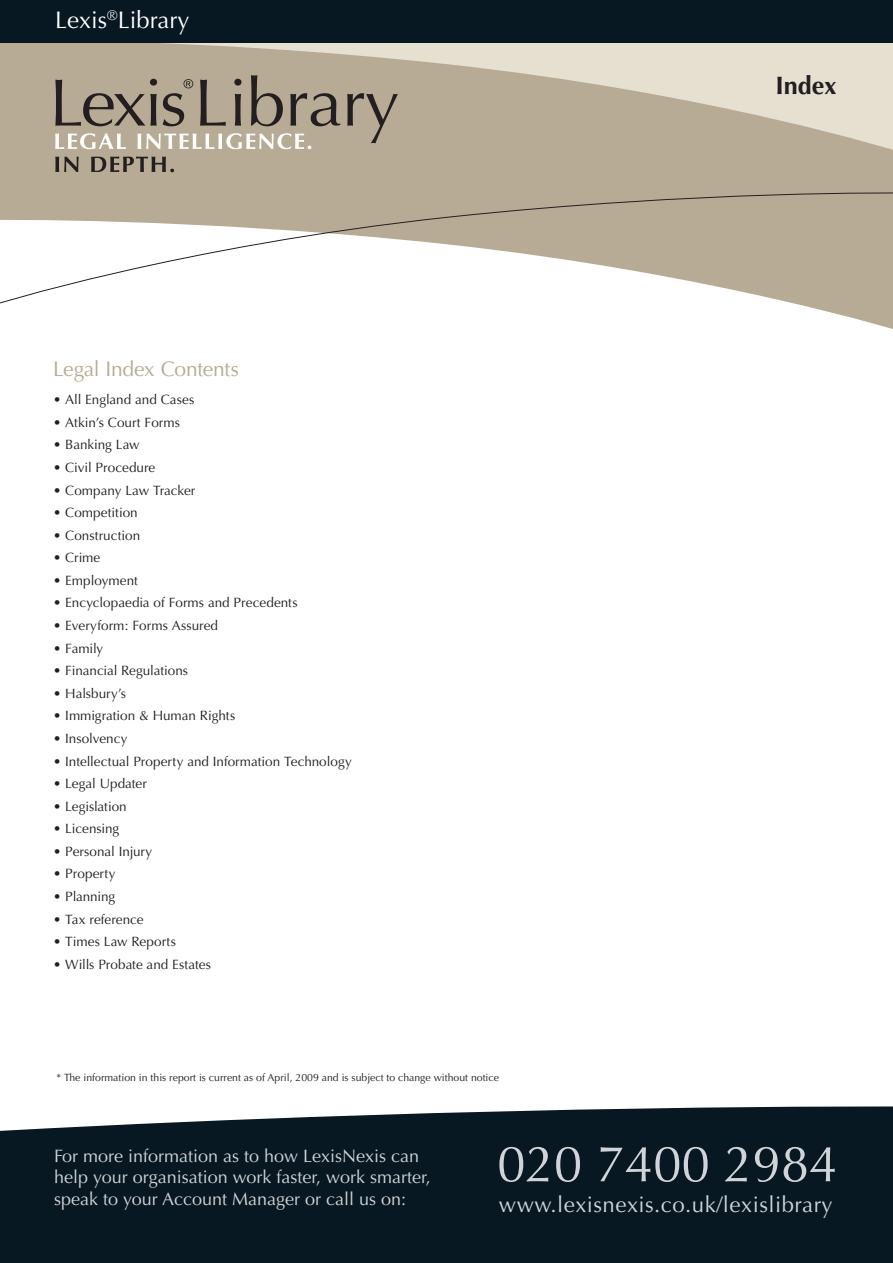
<style>
.page{position:relative;width:893px;height:1263px;background:#fff}
.page>*{position:absolute;margin:0;border:0;box-sizing:border-box;transform-origin:0 0}
.t1{font:51px "Optima";color:#d0d4d8}
.t2{font:700 25.2px "Optima";color:#231f20}
.t3{font:24px "Optima";color:#fff}
.t4{font:22.2px "Optima";letter-spacing:.02em;color:#d0d4d8}
.t5{font:21px "Optima";letter-spacing:-.015em;color:#b8ab95}
.t6{font:18px/21.6px "Optima";color:#d0d4d8}
.t7{font:13.5px "Optima";color:#231f20}
.t8{font:10.5px "Optima";color:#231f20}
</style>
<div class="page">
<div style="left:0;top:1106px;width:893px;height:157px;background:#071822"></div>
<svg style="left:0;top:156px;width:893px;height:173px;fill:#b8ab95"></svg>
<svg style="left:0;top:43px;width:893px;height:113px;fill:#b8ab95"></svg>
<svg style="left:0;top:189px;width:893px;height:118px"></svg>
<div style="left:0;top:0;width:893px;height:43px;background:#071822"></div>
<svg style="left:55px;top:79px;width:102px;height:47px"></svg>
<svg style="left:163px;top:79px;width:30px;height:47px"></svg>
<svg style="left:200px;top:80px;width:26px;height:46px"></svg>
<svg style="left:234px;top:79px;width:7px;height:47px"></svg>
<svg style="left:251px;top:75px;width:32px;height:51px"></svg>
<svg style="left:290px;top:93px;width:50px;height:33px"></svg>
<svg style="left:347px;top:93px;width:51px;height:50px"></svg>
<svg style="left:55px;top:133px;width:71px;height:16px"></svg>
<svg style="left:137px;top:133px;width:174px;height:16px"></svg>
<svg style="left:55px;top:157px;width:24px;height:15px"></svg>
<svg style="left:91px;top:157px;width:83px;height:15px"></svg>
<h3 class="t3" style="left:55px;top:6px;width:136px">Lexis<sup>®</sup>Library</h3>
<h3 class="t5" style="left:53px;top:357px;width:187px">Legal Index Contents</h3>
<p class="t7" style="left:53px;top:392px;width:143px">• All England and Cases</p>
<p class="t7" style="left:53px;top:414px;width:128px">• Atkin’s Court Forms</p>
<p class="t7" style="left:53px;top:437px;width:88px">• Banking Law</p>
<p class="t7" style="left:53px;top:460px;width:104px">• Civil Procedure</p>
<p class="t7" style="left:53px;top:482px;width:144px">• Company Law Tracker</p>
<p class="t7" style="left:53px;top:505px;width:86px">• Competition</p>
<p class="t7" style="left:53px;top:527px;width:89px">• Construction</p>
<p class="t7" style="left:53px;top:550px;width:49px">• Crime</p>
<p class="t7" style="left:53px;top:572px;width:86px">• Employment</p>
<p class="t7" style="left:53px;top:595px;width:246px">• Encyclopaedia of Forms and Precedents</p>
<p class="t7" style="left:53px;top:618px;width:166px">• Everyform: Forms Assured</p>
<p class="t7" style="left:53px;top:640px;width:52px">• Family</p>
<p class="t7" style="left:53px;top:663px;width:136px">• Financial Regulations</p>
<p class="t7" style="left:53px;top:685px;width:74px">• Halsbury’s</p>
<p class="t7" style="left:53px;top:708px;width:184px">• Immigration &amp; Human Rights</p>
<p class="t7" style="left:53px;top:730px;width:76px">• Insolvency</p>
<p class="t7" style="left:53px;top:753px;width:300px">• Intellectual Property and Information Technology</p>
<p class="t7" style="left:53px;top:776px;width:95px">• Legal Updater</p>
<p class="t7" style="left:53px;top:798px;width:75px">• Legislation</p>
<p class="t7" style="left:53px;top:821px;width:68px">• Licensing</p>
<p class="t7" style="left:53px;top:843px;width:101px">• Personal Injury</p>
<p class="t7" style="left:53px;top:866px;width:64px">• Property</p>
<p class="t7" style="left:53px;top:888px;width:64px">• Planning</p>
<p class="t7" style="left:53px;top:911px;width:92px">• Tax reference</p>
<p class="t7" style="left:53px;top:934px;width:124px">• Times Law Reports</p>
<p class="t7" style="left:53px;top:956px;width:159px">• Wills Probate and Estates</p>
<p class="t8" style="left:56px;top:1072px;width:444px">* The information in this report is current as of April, 2009 and is subject to change without notice</p>
<h2 class="t2" style="left:775px;top:70px;width:63px">Index</h2>
<h3 class="t6" style="left:54px;top:1145px;width:378px">For more information as to how LexisNexis can help your organisation work faster, work smarter, speak to your Account Manager or call us on:</h3>
<h1 class="t1" style="left:497px;top:1134px;width:342px">020 7400 2984</h1>
<h3 class="t4" style="left:499px;top:1192px;width:335px">www.lexisnexis.co.uk/lexislibrary</h3>
</div>
